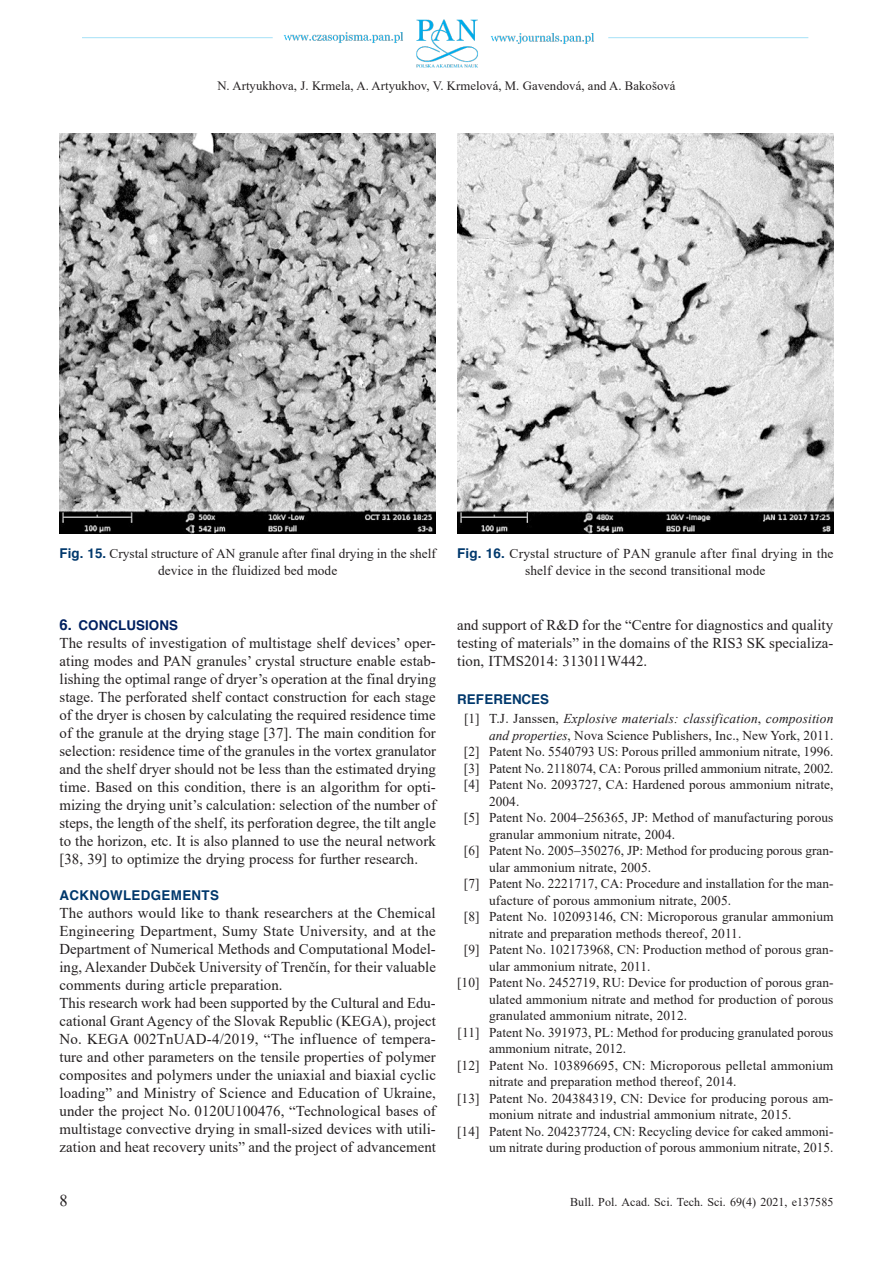
<style>
.page{position:relative;width:893px;height:1263px;background:#fff}
.page>*{position:absolute;margin:0;border:0;box-sizing:border-box;transform-origin:0 0}
.t1{font:16.5px "Times New Roman";color:#231f20}
.Biu_Tekst_podst__bez{font:15px/18px "Times New Roman";letter-spacing:.005em;color:#231f20;text-align:justify}
.Biu_bliografia{font:13.5px/16.5px "Times New Roman";letter-spacing:.005em;color:#231f20}
.Biu_Podpis_2{font:13.5px/16.5px "Times New Roman";letter-spacing:.005em;color:#231f20;text-align:center}
.Biu_Acknowle{font:700 13.5px "Helvetica";letter-spacing:.025em;color:#00386c}
.t2{font:700 13.5px "Helvetica";letter-spacing:.005em;color:#002060}
.Biu_References{font:700 13.5px "Helvetica";color:#00386c}
.t3{font:12.75px "Times New Roman";letter-spacing:.005em;color:#231f20}
.t4{font:12px "Times New Roman";letter-spacing:.005em;color:#231f20}
.s1{font-family:"Helvetica";font-weight:700;color:#00386c}
.s2{font-size:15px}
.s3{font-style:italic}
</style>
<div class="page">
<img style="left:82px;top:19px;width:727px;height:49px">
<img style="left:60px;top:134px;width:376px;height:400px">
<img style="left:457px;top:134px;width:376px;height:400px">
<p class="t3" style="left:217px;top:76px;width:460px">N. Artyukhova, J. Krmela, A. Artyukhov, V. Krmelová, M. Gavendová, and A. Bakošová</p>
<p class="Biu_Podpis_2" style="left:60px;top:545px;width:378px"><span class="s1">Fig. 15.</span> Crystal structure of AN granule after final drying in the shelf device in the fluidized bed mode</p>
<p class="Biu_Podpis_2" style="left:457px;top:545px;width:378px"><span class="s1">Fig. 16.</span> Crystal structure of PAN granule after final drying in the shelf device in the second transitional mode</p>
<p class="t2" style="left:60px;top:615px;width:120px"><span class="s2">6.</span> CONCLUSIONS</p>
<p class="Biu_Tekst_podst__bez" style="left:60px;top:634px;width:378px">The results of investigation of multistage shelf devices’ oper&shy;ating modes and PAN granules’ crystal structure enable estab&shy;lishing the optimal range of dryer’s operation at the final drying stage. The perforated shelf contact construction for each stage of the dryer is chosen by calculating the required residence time of the granule at the drying stage [37]. The main condition for selection: residence time of the granules in the vortex granulator and the shelf dryer should not be less than the estimated drying time. Based on this condition, there is an algorithm for opti&shy;mizing the drying unit’s calculation: selection of the number of steps, the length of the shelf, its perforation degree, the tilt angle to the horizon, etc. It is also planned to use the neural network [38, 39] to optimize the drying process for further research.</p>
<p class="Biu_Acknowle" style="left:60px;top:885px;width:161px">ACKNOWLEDGEMENTS</p>
<p class="Biu_Tekst_podst__bez" style="left:60px;top:904px;width:378px">The authors would like to thank researchers at the Chemical Engineering Department, Sumy State University, and at the Department of Numerical Methods and Computational Model&shy;ing, Alexander Dubček University of Trenčín, for their valuable comments during article preparation.</p>
<p class="Biu_Tekst_podst__bez" style="left:60px;top:994px;width:378px">This research work had been supported by the Cultural and Edu&shy;cational Grant Agency of the Slovak Republic (KEGA), project No. KEGA 002TnUAD-4/2019, “The influence of tempera&shy;ture and other parameters on the tensile properties of polymer composites and polymers under the uniaxial and biaxial cyclic loading” and Ministry of Science and Education of Ukraine, under the project No. 0120U100476, “Technological bases of multistage convective drying in small-sized devices with utili&shy;zation and heat recovery units” and the project of advancement</p>
<p class="t1" style="left:60px;top:1189px;width:10px">8</p>
<p class="Biu_Tekst_podst__bez" style="left:457px;top:616px;width:378px">and support of R&amp;D for the “Centre for diagnostics and quality testing of materials” in the domains of the RIS3 SK specializa&shy;tion, ITMS2014: 313011W442.</p>
<p class="Biu_References" style="left:457px;top:688px;width:94px">REFERENCES</p>
<p class="Biu_bliografia" style="left:464px;top:710px;width:371px;text-align:right">[1] T.J. Janssen, <span class="s3">Explosive materials: classification</span>, <span class="s3">composition and properties</span>, Nova Science Publishers, Inc., New York, 2011.</p>
<p class="Biu_bliografia" style="left:464px;top:743px;width:371px">[2] Patent No. 5540793 US: Porous prilled ammonium nitrate, 1996.</p>
<p class="Biu_bliografia" style="left:464px;top:760px;width:371px">[3] Patent No. 2118074, CA: Porous prilled ammonium nitrate, 2002.</p>
<p class="Biu_bliografia" style="left:489px;top:776px;width:346px;text-indent:-25px">[4] Patent No. 2093727, CA: Hardened porous ammonium nitrate,<br>2004.</p>
<p class="Biu_bliografia" style="left:489px;top:809px;width:346px;text-indent:-25px">[5] Patent No. 2004‒256365, JP: Method of manufacturing porous granular ammonium nitrate, 2004.</p>
<p class="Biu_bliografia" style="left:489px;top:842px;width:346px;text-indent:-25px">[6] Patent No. 2005‒350276, JP: Method for producing porous gran&shy;ular ammonium nitrate, 2005.</p>
<p class="Biu_bliografia" style="left:489px;top:875px;width:346px;text-indent:-25px">[7] Patent No. 2221717, CA: Procedure and installation for the man&shy;ufacture of porous ammonium nitrate, 2005.</p>
<p class="Biu_bliografia" style="left:489px;top:908px;width:346px;text-indent:-25px">[8] Patent No. 102093146, CN: Microporous granular ammonium nitrate and preparation methods thereof, 2011.</p>
<p class="Biu_bliografia" style="left:489px;top:941px;width:346px;text-indent:-25px">[9] Patent No. 102173968, CN: Production method of porous gran&shy;ular ammonium nitrate, 2011.</p>
<p class="Biu_bliografia" style="left:489px;top:974px;width:346px;text-align:justify;text-indent:-32px">[10] Patent No. 2452719, RU: Device for production of porous gran&shy;ulated ammonium nitrate and method for production of porous granulated ammonium nitrate, 2012.</p>
<p class="Biu_bliografia" style="left:489px;top:1024px;width:346px;text-indent:-31px">[11] Patent No. 391973, PL: Method for producing granulated porous ammonium nitrate, 2012.</p>
<p class="Biu_bliografia" style="left:489px;top:1057px;width:346px;text-indent:-32px">[12] Patent No. 103896695, CN: Microporous pelletal ammonium nitrate and preparation method thereof, 2014.</p>
<p class="Biu_bliografia" style="left:489px;top:1090px;width:346px;text-indent:-32px">[13] Patent No. 204384319, CN: Device for producing porous am&shy;monium nitrate and industrial ammonium nitrate, 2015.</p>
<p class="Biu_bliografia" style="left:457px;top:1123px;width:378px;text-align:right">[14] Patent No. 204237724, CN: Recycling device for caked ammoni&shy;um nitrate during production of porous ammonium nitrate, 2015.</p>
<p class="t4" style="left:570px;top:1194px;width:265px">Bull. Pol. Acad. Sci. Tech. Sci. 69(4) 2021, e137585</p>
</div>
